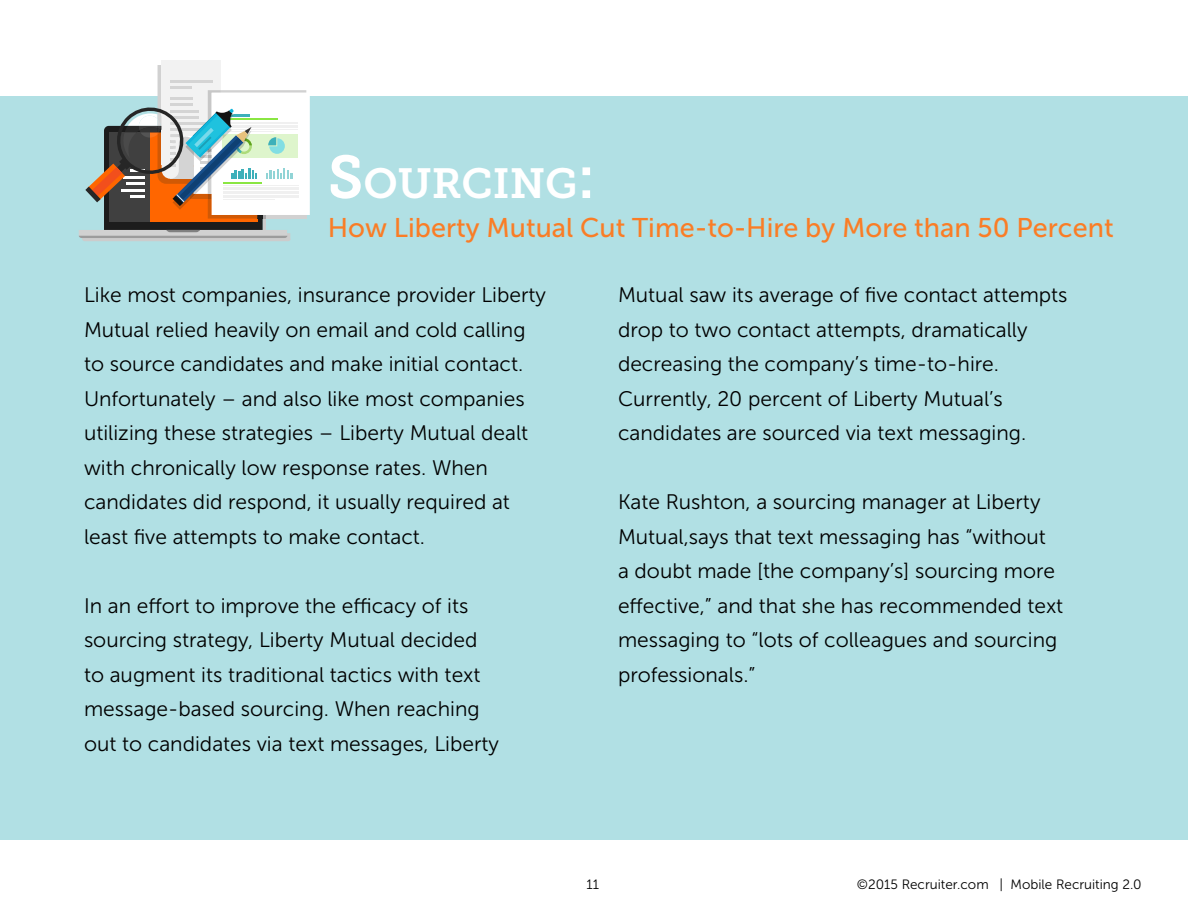
<style>
.page{position:relative;width:1188px;height:918px;background:#fff}
.page>*{position:absolute;margin:0;border:0;box-sizing:border-box;transform-origin:0 0}
.t1{font:42px "Museo Slab 700";letter-spacing:-.005em;color:#fff}
.t2{font:27px "Museo Sans 500";color:#fa7d26}
.t3{font:21px/34.5px "Museo Sans 300";color:#000}
.t4{font:13.5px "Museo Sans 300";color:#000}
.s1{font-size:60px}
</style>
<div class="page">
<div style="left:1px;top:96px;width:1187px;height:744px;background:#b1e0e4"></div>
<div style="left:162px;top:60px;width:59px;height:104px;background:#f2f2f2"></div>
<svg style="left:79px;top:65px;width:231px;height:176px"></svg>
<h1 class="t1" style="left:328px;top:160px;width:269px"><span class="s1">S</span>OURCING<span class="s1">:</span></h1>
<p class="t2" style="left:328px;top:213px;width:787px">How Liberty Mutual Cut Time-to-Hire by More than 50 Percent</p>
<p class="t3" style="left:84px;top:278px;width:464px">Like most companies, insurance provider Liberty Mutual relied heavily on email and cold calling to source candidates and make initial contact.<br>Unfortunately – and also like most companies utilizing these strategies – Liberty Mutual dealt with chronically low response rates. When candidates did respond, it usually required at least five attempts to make contact.</p>
<p class="t3" style="left:84px;top:588px;width:417px">In an effort to improve the efficacy of its sourcing strategy, Liberty Mutual decided to augment its traditional tactics with text message-based sourcing. When reaching out to candidates via text messages, Liberty</p>
<p class="t3" style="left:618px;top:278px;width:451px">Mutual saw its average of five contact attempts drop to two contact attempts, dramatically decreasing the company’s time-to-hire.<br>Currently, 20 percent of Liberty Mutual’s candidates are sourced via text messaging.</p>
<p class="t3" style="left:618px;top:485px;width:447px">Kate Rushton, a sourcing manager at Liberty Mutual,says that text messaging has “without<br>a doubt made [the company’s] sourcing more effective,” and that she has recommended text messaging to “lots of colleagues and sourcing professionals.”</p>
<p class="t4" style="left:587px;top:877px;width:14px">11</p>
<p class="t4" style="left:857px;top:877px;width:286px">©2015 Recruiter.com | Mobile Recruiting 2.0</p>
</div>
